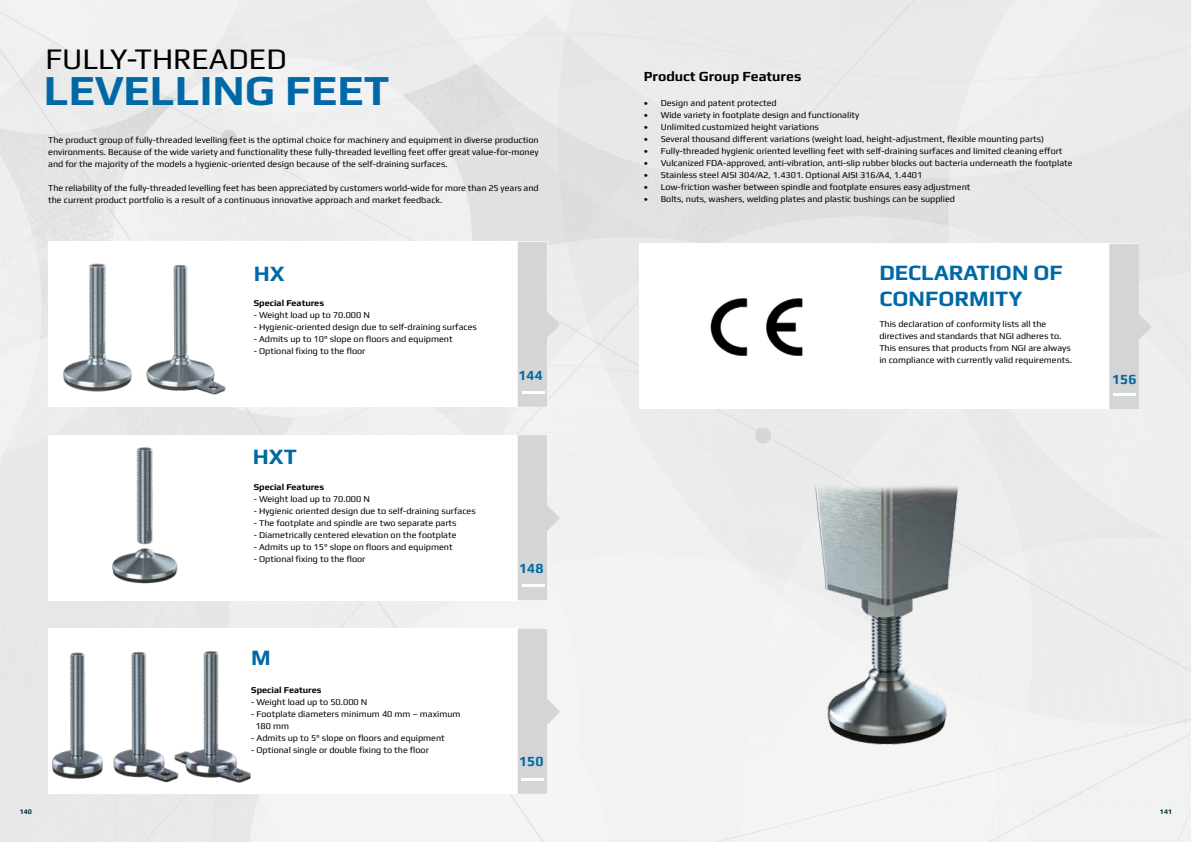
<style>
.page{position:relative;width:1191px;height:842px;background:#fff}
.page>*{position:absolute;margin:0;border:0;box-sizing:border-box;transform-origin:0 0}
.t1{font:700 43px "Play";color:#0069a5}
.t2{font:30px "Play";color:#000}
.t3{font:700 22px/25.6px "Play";color:#0069a5}
.t4{font:700 14px "Play";color:#000}
.t5{font:700 14px "Play";color:#0069a5}
.t6{font:9px/12px "Play";color:#000}
.t7{font:700 9px "Play";color:#000}
.t8{font:700 7px "Play";color:#00293a}
</style>
<div class="page">
<img style="left:710px;top:299px;width:93px;height:56px">
<svg style="left:1109px;top:244px;width:42px;height:165px;background:#dadbdb"></svg>
<img style="left:751px;top:409px;width:277px;height:416px">
<svg style="left:518px;top:242px;width:42px;height:165px;background:#dbdcdc"></svg>
<hr style="left:522px;top:391px;width:22px;height:2px;background:#fff">
<img style="left:63px;top:263px;width:163px;height:132px">
<svg style="left:518px;top:435px;width:42px;height:165px"></svg>
<hr style="left:522px;top:585px;width:22px;height:2px;background:#fff">
<img style="left:91px;top:447px;width:93px;height:155px">
<svg style="left:518px;top:629px;width:42px;height:165px"></svg>
<hr style="left:521px;top:778px;width:23px;height:2px;background:#fff">
<img style="left:33px;top:642px;width:63px;height:165px">
<img style="left:96px;top:652px;width:73px;height:159px">
<img style="left:169px;top:651px;width:93px;height:160px">
<hr style="left:1112px;top:393px;width:23px;height:3px;background:#fff">
<h2 class="t2" style="left:45px;top:40px;width:243px">FULLY-THREADED</h2>
<h1 class="t1" style="left:44px;top:65px;width:347px">LEVELLING FEET</h1>
<p class="t6" style="left:48px;top:133px;width:492px;text-align:justify">The product group of fully-threaded levelling feet is the optimal choice for machinery and equipment in diverse production environments. Because of the wide variety and functionality these fully-threaded levelling feet offer great value-for-money and for the majority of the models a hygienic-oriented design because of the self-draining surfaces.</p>
<p class="t6" style="left:48px;top:181px;width:492px">The reliability of the fully-threaded levelling feet has been appreciated by customers world-wide for more than 25 years and the current product portfolio is a result of a continuous innovative approach and market feedback.</p>
<h3 class="t3" style="left:254px;top:261px;width:32px">HX</h3>
<p class="t7" style="left:254px;top:298px;width:72px">Special Features</p>
<p class="t6" style="left:254px;top:309px;width:118px">- Weight load up to 70.000 N</p>
<p class="t6" style="left:254px;top:321px;width:225px">- Hygienic-oriented design due to self-draining surfaces</p>
<p class="t6" style="left:254px;top:333px;width:200px">- Admits up to 10° slope on floors and equipment</p>
<p class="t6" style="left:254px;top:345px;width:113px">- Optional fixing to the floor</p>
<h3 class="t3" style="left:253px;top:443px;width:45px">HXT</h3>
<p class="t7" style="left:254px;top:482px;width:72px">Special Features</p>
<p class="t6" style="left:254px;top:493px;width:118px">- Weight load up to 70.000 N</p>
<p class="t6" style="left:254px;top:505px;width:223px">- Hygienic oriented design due to self-draining surfaces</p>
<p class="t6" style="left:254px;top:517px;width:204px">- The footplate and spindle are two separate parts</p>
<p class="t6" style="left:254px;top:529px;width:204px">- Diametrically centered elevation on the footplate</p>
<p class="t6" style="left:254px;top:541px;width:200px">- Admits up to 15° slope on floors and equipment</p>
<p class="t6" style="left:254px;top:553px;width:113px">- Optional fixing to the floor</p>
<h3 class="t3" style="left:251px;top:644px;width:21px">M</h3>
<p class="t7" style="left:251px;top:684px;width:72px">Special Features</p>
<p class="t6" style="left:251px;top:696px;width:118px">- Weight load up to 50.000 N</p>
<p class="t6" style="left:255px;top:708px;width:207px;text-indent:-4px">- Footplate diameters minimum 40 mm – maximum<br>180 mm</p>
<p class="t6" style="left:251px;top:732px;width:195px">- Admits up to 5° slope on floors and equipment</p>
<p class="t6" style="left:251px;top:744px;width:179px">- Optional single or double fixing to the floor</p>
<h3 class="t5" style="left:518px;top:367px;width:26px">144</h3>
<h3 class="t5" style="left:519px;top:560px;width:26px">148</h3>
<h3 class="t5" style="left:519px;top:753px;width:26px">150</h3>
<h3 class="t4" style="left:643px;top:68px;width:159px">Product Group Features</h3>
<p class="t6" style="left:643px;top:96px;width:135px">• Design and patent protected</p>
<p class="t6" style="left:643px;top:108px;width:217px">• Wide variety in footplate design and functionality</p>
<p class="t6" style="left:643px;top:120px;width:177px">• Unlimited customized height variations</p>
<p class="t6" style="left:643px;top:132px;width:402px">• Several thousand different variations (weight load, height-adjustment, flexible mounting parts)</p>
<p class="t6" style="left:643px;top:144px;width:420px">• Fully-threaded hygienic oriented levelling feet with self-draining surfaces and limited cleaning effort</p>
<p class="t6" style="left:643px;top:156px;width:430px">• Vulcanized FDA-approved, anti-vibration, anti-slip rubber blocks out bacteria underneath the footplate</p>
<p class="t6" style="left:643px;top:168px;width:280px">• Stainless steel AISI 304/A2, 1.4301. Optional AISI 316/A4, 1.4401</p>
<p class="t6" style="left:643px;top:180px;width:328px">• Low-friction washer between spindle and footplate ensures easy adjustment</p>
<p class="t6" style="left:643px;top:192px;width:313px">• Bolts, nuts, washers, welding plates and plastic bushings can be supplied</p>
<h3 class="t3" style="left:879px;top:259px;width:185px">DECLARATION OF<br>CONFORMITY</h3>
<p class="t6" style="left:879px;top:317px;width:194px">This declaration of conformity lists all the directives and standards that NGI adheres to.<br>This ensures that products from NGI are always in compliance with currently valid requirements.</p>
<h3 class="t5" style="left:1112px;top:371px;width:26px">156</h3>
<p class="t8" style="left:20px;top:807px;width:14px">140</p>
<p class="t8" style="left:1160px;top:807px;width:14px">141</p>
</div>
